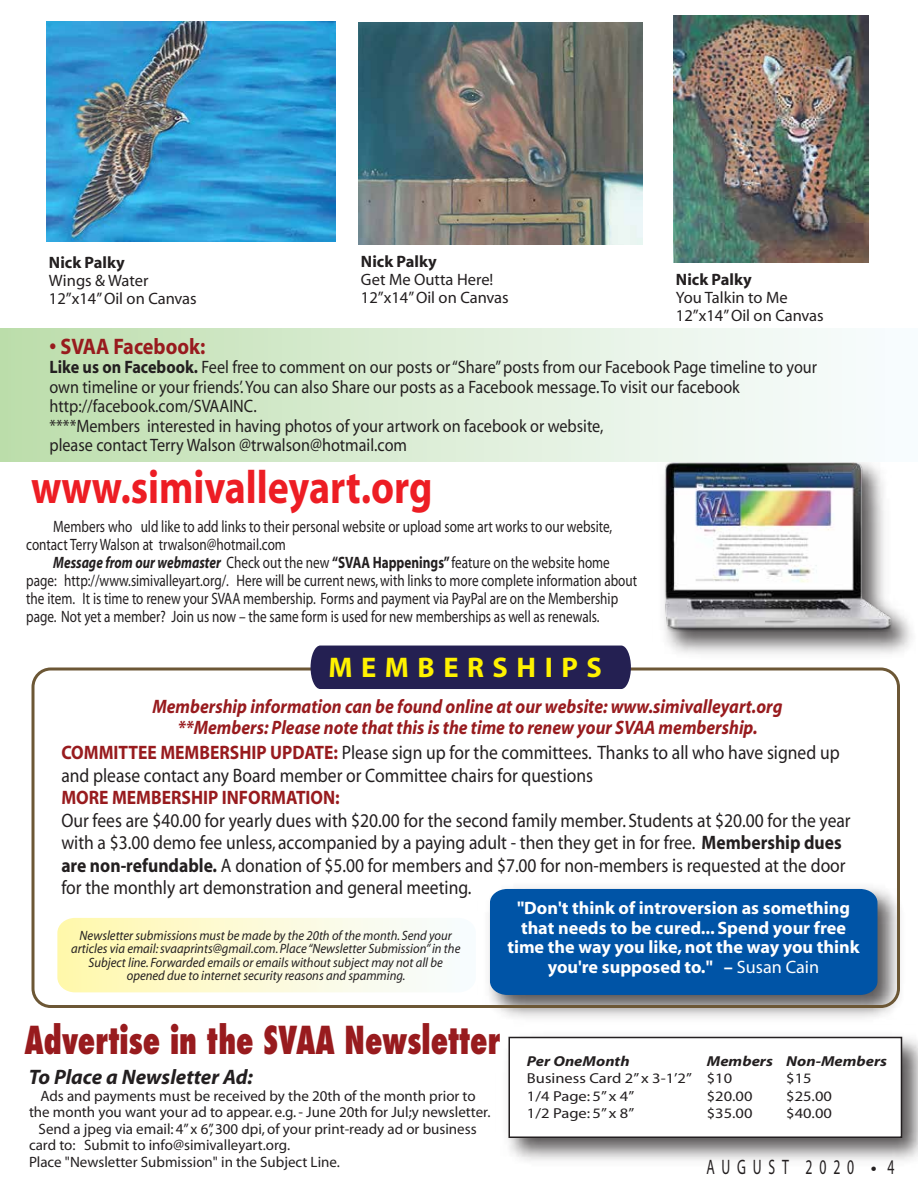
<style>
.page{position:relative;width:918px;height:1188px;background:#fff}
.page>*{position:absolute;margin:0;border:0;box-sizing:border-box;transform-origin:0 0}
.t1{font:700 46.8px "Myriad";color:#ed1d24;scale:.85 1}
.t2{font:800 condensed 37.5px "Futura";color:#981b1e;scale:.86 1}
.t3{font:700 28.5px "Myriad";letter-spacing:.3em;color:#fff200}
.t4{font:700 22.5px "Myriad";color:#981b1e;scale:.9 1}
.t5{font:italic 700 21px "Myriad";color:#231f20}
.t6{font:21px "Myriad";letter-spacing:.5em;color:#231f20;scale:.65 1}
.t7{font:19.5px/22.5px "Myriad";color:#231f20;scale:.9 1}
.t8{font:italic 700 19.5px/21px "Myriad";color:#981b1e;text-align:center;scale:.9 1}
.t9{font:700 19.5px "Myriad";color:#981b1e;scale:.9 1}
.t10{font:18px/19.5px "Myriad";color:#231f20;scale:.9 1}
.t11{font:700 18px/19.5px "Myriad";color:#fff;text-align:center}
.t12{font:16.5px/18px "Myriad";color:#231f20;scale:.8 1}
.t13{font:16.5px/18px "Myriad";color:#231f20}
.t14{font:700 16.5px "Myriad";color:#231f20}
.t15{font:15px "Myriad";color:#231f20}
.t16{font:14.4px "Myriad";color:#231f20;scale:1.14 1}
.t17{font:italic 700 14.4px "Myriad";color:#231f20;scale:1.14 1}
.t18{font:italic 13.5px/13.5px "Myriad";color:#231f20;text-align:center;scale:.94 1}
.s1{font-weight:700}
.s2{font-weight:700;font-style:italic}
.s3{font-weight:700;color:#981b1e}
.s4{font-family:"Myriad Pro";font-weight:400}
</style>
<div class="page">
<svg style="left:57px;top:918px;width:352px;height:74px;background:#fcf9d3"></svg>
<img style="left:489px;top:888px;width:411px;height:130px">
<div style="left:490px;top:889px;width:387px;height:106px;background:#0054a6"></div>
<img style="left:508px;top:1036px;width:410px;height:125px">
<div style="left:509px;top:1037px;width:393px;height:101px;background:#fff;border:2px solid #231f20"></div>
<div style="left:32px;top:668px;width:868px;height:340px;border:3px solid #6c5735;border-radius:18px"></div>
<div style="left:311px;top:646px;width:320px;height:43px;background:#242052"></div>
<img style="left:665px;top:609px;width:247px;height:45px">
<img style="left:664px;top:462px;width:230px;height:169px">
<div style="left:0;top:328px;width:918px;height:134px;background:linear-gradient(to right,#bedead,#fcfeff)"></div>
<img style="left:46px;top:21px;width:290px;height:220px">
<img style="left:358px;top:22px;width:285px;height:222px">
<img style="left:674px;top:16px;width:194px;height:246px">
<svg style="left:50px;top:343px;width:6px;height:6px"></svg>
<p class="t14" style="left:49px;top:254px;width:77px">Nick Palky</p>
<p class="t13" style="left:49px;top:272px;width:149px">Wings &amp; Water<br>12”x14” Oil on Canvas</p>
<p class="t14" style="left:361px;top:253px;width:77px">Nick Palky</p>
<p class="t13" style="left:361px;top:271px;width:149px">Get Me Outta Here!<br>12”x14” Oil on Canvas</p>
<p class="t14" style="left:676px;top:271px;width:77px">Nick Palky</p>
<p class="t13" style="left:676px;top:289px;width:149px">You Talkin to Me<br>12”x14” Oil on Canvas</p>
<h3 class="t4" style="left:60px;top:335px;width:163px">SVAA Facebook:</h3>
<p class="t10" style="left:50px;top:358px;width:854px"><span class="s1">Like us on Facebook.</span> Feel free to comment on our posts or “Share” posts from our Facebook Page timeline to your own timeline or your friends’. You can also Share our posts as a Facebook message. To visit our facebook http://facebook.com/SVAAINC.<br>****Members interested in having photos of your artwork on facebook or website,<br>please contact Terry Walson @trwalson@hotmail.com</p>
<h1 class="t1" style="left:31px;top:463px;width:473px">www.simivalleyart.org</h1>
<p class="t12" style="left:26px;top:518px;width:734px;text-indent:27px">Members who uld like to add links to their personal website or upload some art works to our website, contact Terry Walson at trwalson@hotmail.com</p>
<p class="t12" style="left:26px;top:554px;width:765px;text-indent:27px"><span class="s2">Message from our webmaster</span> Check out the new <span class="s1">“SVAA Happenings”</span> feature on the website home page: http://www.simivalleyart.org/. Here will be current news, with links to more complete information about the item. It is time to renew your SVAA membership. Forms and payment via PayPal are on the Membership page. Not yet a member? Join us now – the same form is used for new memberships as well as renewals.</p>
<h3 class="t3" style="left:329px;top:653px;width:275px">MEMBERSHIPS</h3>
<p class="t8" style="left:152px;top:696px;width:702px">Membership information can be found online at our website: www.simivalleyart.org **Members: Please note that this is the time to renew your SVAA membership.</p>
<p class="t7" style="left:61px;top:742px;width:866px"><span class="s3">COMMITTEE MEMBERSHIP UPDATE:</span> Please sign up for the committees. Thanks to all who have signed up and please contact any Board member or Committee chairs for questions</p>
<p class="t9" style="left:61px;top:788px;width:311px">MORE MEMBERSHIP INFORMATION:</p>
<p class="t7" style="left:61px;top:810px;width:879px">Our fees are $40.00 for yearly dues with $20.00 for the second family member. Students at $20.00 for the year with a $3.00 demo fee unless, accompanied by a paying adult - then they get in for free. <span class="s1">Membership dues are non-refundable.</span> A donation of $5.00 for members and $7.00 for non-members is requested at the door for the monthly art demonstration and general meeting.</p>
<p class="t18" style="left:71px;top:929px;width:416px">Newsletter submissions must be made by the 20th of the month. Send your articles via email: svaaprints@gmail.com. Place “Newsletter Submission” in the Subject line. Forwarded emails or emails without subject may not all be opened due to internet security reasons and spamming.</p>
<p class="t11" style="left:507px;top:899px;width:354px">"Don't think of introversion as something that needs to be cured... Spend your free time the way you like, not the way you think you're supposed to." – <span class="s4">Susan Cain</span></p>
<h2 class="t2" style="left:25px;top:1016px;width:555px">Advertise in the SVAA Newsletter</h2>
<p class="t5" style="left:29px;top:1066px;width:226px">To Place a Newsletter Ad:</p>
<p class="t15" style="left:40px;top:1088px;width:437px">Ads and payments must be received by the 20th of the month prior to</p>
<p class="t15" style="left:29px;top:1105px;width:463px">the month you want your ad to appear. e.g. - June 20th for Jul;y newsletter.</p>
<p class="t15" style="left:39px;top:1121px;width:440px">Send a jpeg via email: 4” x 6”, 300 dpi, of your print-ready ad or business</p>
<p class="t15" style="left:29px;top:1138px;width:263px">card to: Submit to info@simivalleyart.org.</p>
<p class="t15" style="left:29px;top:1154px;width:312px">Place "Newsletter Submission" in the Subject Line.</p>
<p class="t17" style="left:527px;top:1054px;width:92px">Per OneMonth</p>
<p class="t17" style="left:707px;top:1054px;width:160px">Members Non-Members</p>
<p class="t16" style="left:527px;top:1072px;width:182px">Business Card 2” x 3-1’2” $10</p>
<p class="t16" style="left:786px;top:1072px;width:24px">$15</p>
<p class="t16" style="left:527px;top:1089px;width:96px">1/4 Page: 5” x 4”</p>
<p class="t16" style="left:707px;top:1089px;width:42px">$20.00</p>
<p class="t16" style="left:786px;top:1089px;width:42px">$25.00</p>
<p class="t16" style="left:527px;top:1106px;width:96px">1/2 Page: 5” x 8”</p>
<p class="t16" style="left:707px;top:1106px;width:42px">$35.00</p>
<p class="t16" style="left:786px;top:1106px;width:42px">$40.00</p>
<p class="t6" style="left:706px;top:1157px;width:229px">AUGUST 2020</p>
<p class="t6" style="left:887px;top:1157px;width:12px">4</p>
</div>
